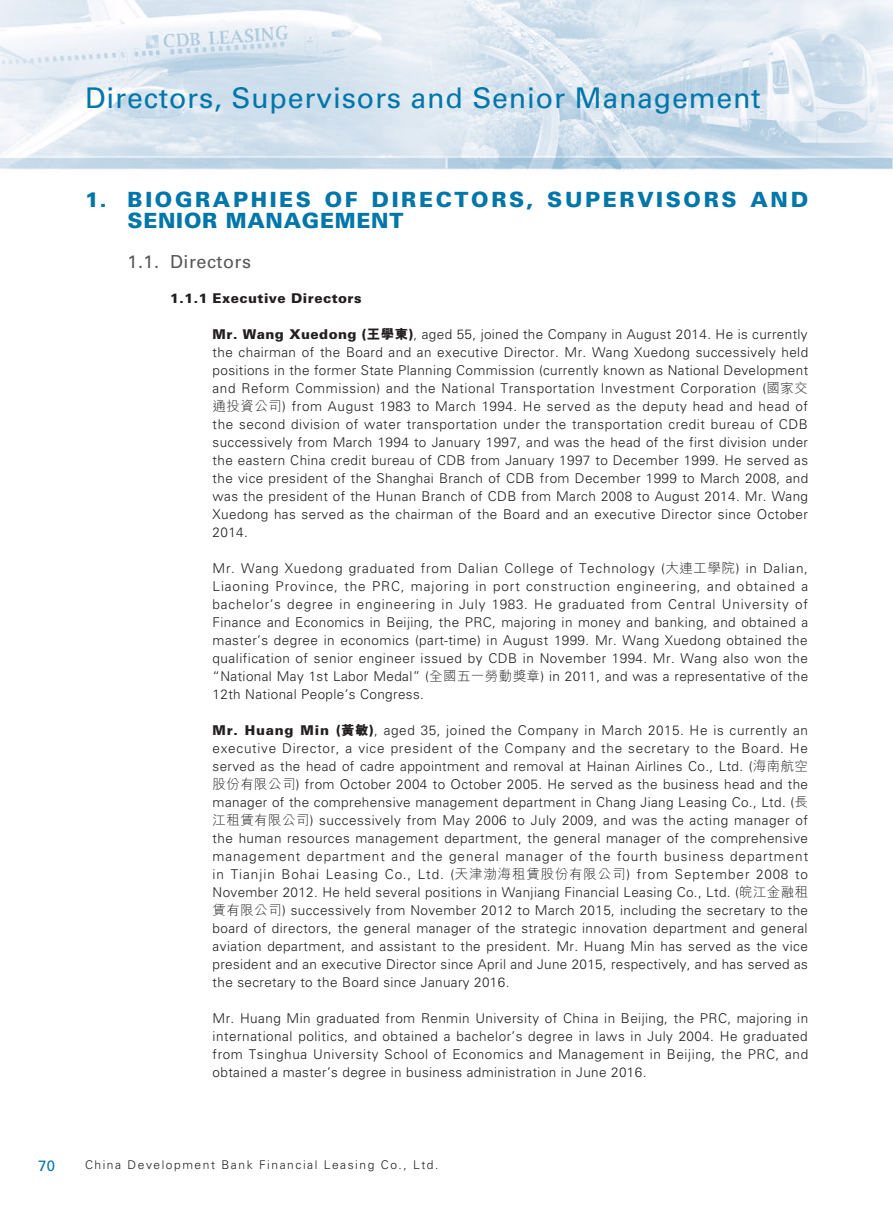
<style>
.page{position:relative;width:893px;height:1212px;background:#fff}
.page>*{position:absolute;margin:0;border:0;box-sizing:border-box;transform-origin:0 0}
.t1{font:28.5px "Univers LT Std";letter-spacing:.03em;color:#0076a9}
.t2{font:900 21px/21.8px "Univers LT Std";letter-spacing:.125em;color:#0076a9}
.t3{font:18px "Univers LT Std";letter-spacing:.03em;color:#57585a}
.t4{font:15px "Univers LT Std";color:#0076a9}
.t5{font:300 13.5px/18px "Univers LT Std";letter-spacing:.03em;color:#231f20;text-align:justify}
.t6{font:900 13.5px "Univers LT Std";letter-spacing:.035em;color:#231f20}
.t7{font:300 12px "Univers LT Std";letter-spacing:.13em;color:#231f20}
.s1{font-weight:900}
.s2{font-family:"M Hei HK";font-weight:800}
.s3{font-family:"M Hei HK"}
</style>
<div class="page">
<img style="left:0;top:0;width:893px;height:170px">
<h1 class="t1" style="left:85px;top:81px;width:677px">Directors, Supervisors and Senior Management</h1>
<h2 class="t2" style="left:128px;top:188px;width:682px;text-indent:-43px">1. BIOGRAPHIES OF DIRECTORS, SUPERVISORS AND<br>SENIOR MANAGEMENT</h2>
<h3 class="t3" style="left:128px;top:251px;width:125px">1.1. Directors</h3>
<p class="t6" style="left:170px;top:290px;width:193px">1.1.1 Executive Directors</p>
<p class="t5" style="left:213px;top:325px;width:597px"><span class="s1">Mr. Wang Xuedong (</span><span class="s2">王學東</span><span class="s1">)</span>, aged 55, joined the Company in August 2014. He is currently the chairman of the Board and an executive Director. Mr. Wang Xuedong successively held positions in the former State Planning Commission (currently known as National Development and Reform Commission) and the National Transportation Investment Corporation (<span class="s3">國家交通投資公司</span>) from August 1983 to March 1994. He served as the deputy head and head of the second division of water transportation under the transportation credit bureau of CDB successively from March 1994 to January 1997, and was the head of the first division under the eastern China credit bureau of CDB from January 1997 to December 1999. He served as the vice president of the Shanghai Branch of CDB from December 1999 to March 2008, and was the president of the Hunan Branch of CDB from March 2008 to August 2014. Mr. Wang Xuedong has served as the chairman of the Board and an executive Director since October 2014.</p>
<p class="t5" style="left:213px;top:559px;width:597px">Mr. Wang Xuedong graduated from Dalian College of Technology (<span class="s3">大連工學院</span>) in Dalian, Liaoning Province, the PRC, majoring in port construction engineering, and obtained a bachelor’s degree in engineering in July 1983. He graduated from Central University of Finance and Economics in Beijing, the PRC, majoring in money and banking, and obtained a master’s degree in economics (part-time) in August 1999. Mr. Wang Xuedong obtained the qualification of senior engineer issued by CDB in November 1994. Mr. Wang also won the “National May 1st Labor Medal” (<span class="s3">全國五一勞動獎章</span>) in 2011, and was a representative of the 12th National People’s Congress.</p>
<p class="t5" style="left:213px;top:721px;width:597px"><span class="s1">Mr. Huang Min (</span><span class="s2">黃敏</span><span class="s1">)</span>, aged 35, joined the Company in March 2015. He is currently an executive Director, a vice president of the Company and the secretary to the Board. He served as the head of cadre appointment and removal at Hainan Airlines Co., Ltd. (<span class="s3">海南航空股份有限公司</span>) from October 2004 to October 2005. He served as the business head and the manager of the comprehensive management department in Chang Jiang Leasing Co., Ltd. (<span class="s3">長江租賃有限公司</span>) successively from May 2006 to July 2009, and was the acting manager of the human resources management department, the general manager of the comprehensive management department and the general manager of the fourth business department in Tianjin Bohai Leasing Co., Ltd. (<span class="s3">天津渤海租賃股份有限公司</span>) from September 2008 to November 2012. He held several positions in Wanjiang Financial Leasing Co., Ltd. (<span class="s3">皖江金融租賃有限公司</span>) successively from November 2012 to March 2015, including the secretary to the board of directors, the general manager of the strategic innovation department and general aviation department, and assistant to the president. Mr. Huang Min has served as the vice president and an executive Director since April and June 2015, respectively, and has served as the secretary to the Board since January 2016.</p>
<p class="t5" style="left:213px;top:1009px;width:597px">Mr. Huang Min graduated from Renmin University of China in Beijing, the PRC, majoring in international politics, and obtained a bachelor’s degree in laws in July 2004. He graduated from Tsinghua University School of Economics and Management in Beijing, the PRC, and obtained a master’s degree in business administration in June 2016.</p>
<p class="t4" style="left:38px;top:1156px;width:19px">70</p>
<p class="t7" style="left:85px;top:1158px;width:355px">China Development Bank Financial Leasing Co., Ltd.</p>
</div>
